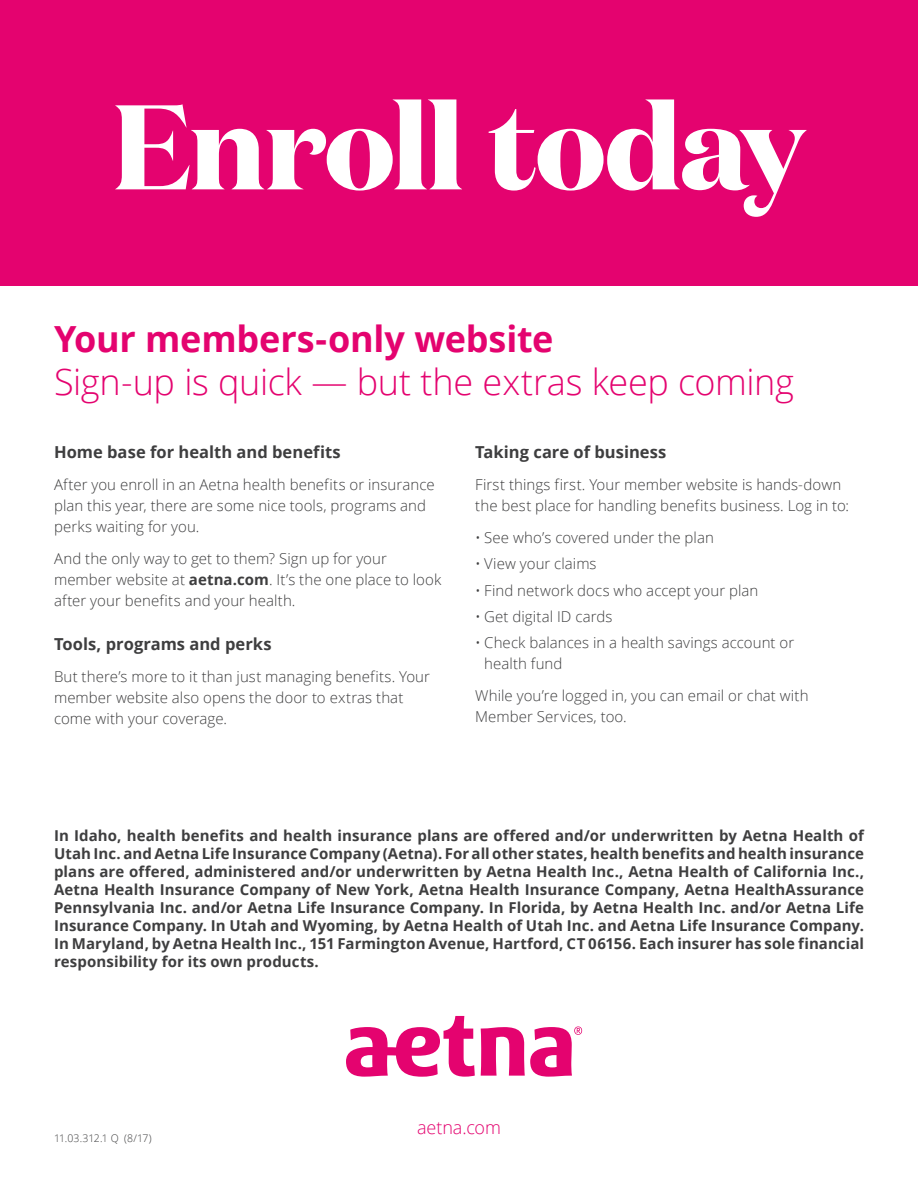
<style>
.page{position:relative;width:918px;height:1188px;background:#fff}
.page>*{position:absolute;margin:0;border:0;box-sizing:border-box;transform-origin:0 0}
.t1{font:700 120px "Domaine Disp";letter-spacing:-.02em;color:#fff}
.t2{font:300 36px "Open Sans";letter-spacing:-.01em;color:#e4036f}
.t3{font:700 36px "Open Sans";letter-spacing:-.005em;color:#e4036f}
.t4{font:300 18px "Open Sans";letter-spacing:-.005em;color:#e4036f}
.t5{font:700 16.5px "Open Sans";letter-spacing:.005em;color:#3e3e3f}
.t6{font:700 15px/18px "Open Sans";letter-spacing:.005em;color:#3e3e3f;text-align:justify}
.t7{font:300 15px/21px "Open Sans";letter-spacing:.005em;color:#3e3e3f}
.t8{font:300 10.5px "Open Sans";letter-spacing:-.05em;color:#3e3e3f}
.s1{font-weight:700}
</style>
<div class="page">
<div style="left:0;top:0;width:918px;height:285px;background:#e4036f"></div>
<svg style="left:346px;top:1016px;width:236px;height:61px"></svg>
<h1 class="t1" style="left:112px;top:68px;width:695px">Enroll today</h1>
<h2 class="t3" style="left:54px;top:313px;width:501px">Your members-only website</h2>
<h3 class="t2" style="left:54px;top:357px;width:741px">Sign-up is quick — but the extras keep coming</h3>
<p class="t5" style="left:54px;top:440px;width:288px">Home base for health and benefits</p>
<p class="t7" style="left:54px;top:474px;width:382px">After you enroll in an Aetna health benefits or insurance plan this year, there are some nice tools, programs and perks waiting for you.</p>
<p class="t7" style="left:54px;top:547px;width:389px">And the only way to get to them? Sign up for your member website at <span class="s1">aetna.com</span>. It’s the one place to look after your benefits and your health.</p>
<p class="t5" style="left:54px;top:632px;width:219px">Tools, programs and perks</p>
<p class="t7" style="left:54px;top:665px;width:378px">But there’s more to it than just managing benefits. Your member website also opens the door to extras that come with your coverage.</p>
<p class="t5" style="left:475px;top:440px;width:193px">Taking care of business</p>
<p class="t7" style="left:475px;top:474px;width:376px">First things first. Your member website is hands-down the best place for handling benefits business. Log in to:</p>
<p class="t7" style="left:475px;top:526px;width:240px">• See who’s covered under the plan</p>
<p class="t7" style="left:475px;top:553px;width:123px">• View your claims</p>
<p class="t7" style="left:475px;top:579px;width:285px">• Find network docs who accept your plan</p>
<p class="t7" style="left:475px;top:606px;width:139px">• Get digital ID cards</p>
<p class="t7" style="left:484px;top:632px;width:312px;text-indent:-9px">• Check balances in a health savings account or health fund</p>
<p class="t7" style="left:475px;top:685px;width:335px">While you’re logged in, you can email or chat with<br>Member Services, too.</p>
<p class="t6" style="left:54px;top:826px;width:812px">In Idaho, health benefits and health insurance plans are offered and/or underwritten by Aetna Health of Utah Inc. and Aetna Life Insurance Company (Aetna). For all other states, health benefits and health insurance plans are offered, administered and/or underwritten by Aetna Health Inc., Aetna Health of California Inc., Aetna Health Insurance Company of New York, Aetna Health Insurance Company, Aetna HealthAssurance Pennsylvania Inc. and/or Aetna Life Insurance Company. In Florida, by Aetna Health Inc. and/or Aetna Life Insurance Company. In Utah and Wyoming, by Aetna Health of Utah Inc. and Aetna Life Insurance Company.<br>In Maryland, by Aetna Health Inc., 151 Farmington Avenue, Hartford, CT 06156. Each insurer has sole financial responsibility for its own products.</p>
<p class="t8" style="left:54px;top:1131px;width:99px">11.03.312.1 Q (8/17)</p>
<p class="t4" style="left:417px;top:1115px;width:85px">aetna.com</p>
</div>
